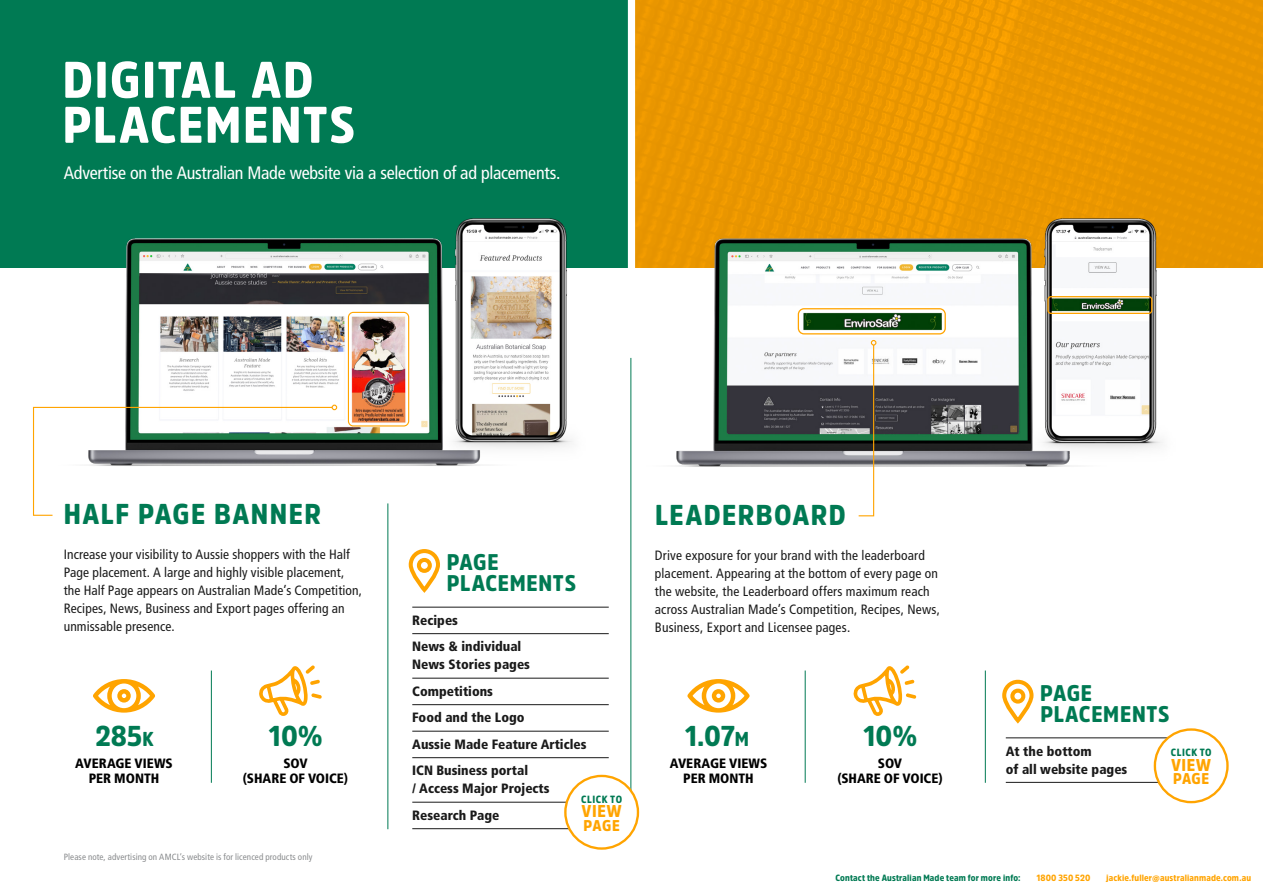
<style>
.page{position:relative;width:1263px;height:893px;background:#fff}
.page>*{position:absolute;margin:0;border:0;box-sizing:border-box;transform-origin:0 0}
.t1{font:900 51px/45px "Amsi Pro Narw";letter-spacing:.03em;color:#fff}
.t2{font:900 28.5px "Amsi Pro Narw";letter-spacing:.05em;color:#007a53}
.t3{font:900 22.5px/21px "Amsi Pro Narw";letter-spacing:.03em;color:#007a53}
.t4{font:condensed 18px "Frutiger LT Std";letter-spacing:-.015em;color:#fff}
.t5{font:900 16.95px "Amsi Pro Narw";letter-spacing:.035em;color:#ffa400}
.t6{font:900 15.45px "Amsi Pro Narw";letter-spacing:.02em;color:#ffa400}
.t7{font:condensed 13.5px/18px "Frutiger LT Std";letter-spacing:.01em;color:#1a1a1a}
.t8{font:900 condensed 13.5px/26.5px "Frutiger LT Std";color:#1a1a1a}
.t9{font:900 condensed 13.5px/15px "Frutiger LT Std";color:#000;text-align:center}
.t10{font:900 10.35px "Amsi Pro Narw";letter-spacing:.045em;color:#007a53}
.t11{font:condensed 9px "Frutiger LT Std";letter-spacing:.01em;color:#8a8c8e}
.t12{font:900 9px "Amsi Pro Narw";letter-spacing:.015em;color:#ffa400}
.t13{font:900 9px "Amsi Pro Narw";letter-spacing:.015em;color:#007a53}
.s1{font-size:19.95px}
</style>
<div class="page">
<img style="left:635px;top:0;width:628px;height:268px">
<div style="left:0;top:0;width:631px;height:268px;background:#007a53"></div>
<div style="left:628px;top:0;width:7px;height:427px;background:#fff"></div>
<hr style="left:631px;top:358px;width:1px;height:471px;background:#007a53">
<hr style="left:412px;top:607px;width:197px;height:1px;background:#1a1a1a">
<hr style="left:412px;top:633px;width:197px;height:1px;background:#1a1a1a">
<hr style="left:412px;top:678px;width:197px;height:1px;background:#1a1a1a">
<hr style="left:412px;top:704px;width:197px;height:1px;background:#1a1a1a">
<hr style="left:412px;top:731px;width:197px;height:1px;background:#1a1a1a">
<hr style="left:412px;top:757px;width:197px;height:1px;background:#1a1a1a">
<hr style="left:412px;top:802px;width:197px;height:1px;background:#1a1a1a">
<hr style="left:412px;top:828px;width:197px;height:1px;background:#1a1a1a">
<div style="left:409px;top:549px;width:31px;height:43px;border:4px solid #ffa400;border-radius:14px"></div>
<div style="left:417px;top:558px;width:15px;height:15px;border:4px solid #ffa400;border-radius:50%"></div>
<svg style="left:93px;top:679px;width:62px;height:34px"></svg>
<svg style="left:259px;top:665px;width:63px;height:51px"></svg>
<hr style="left:211px;top:670px;width:1px;height:113px;background:#007a53">
<hr style="left:388px;top:503px;width:1px;height:326px;background:#007a53">
<img style="left:125px;top:238px;width:286px;height:228px">
<div style="left:348px;top:312px;width:61px;height:114px;border:1px solid #ffa400;border-radius:5px"></div>
<img style="left:411px;top:194px;width:221px;height:287px">
<svg style="left:32px;top:405px;width:305px;height:111px"></svg>
<img style="left:639px;top:205px;width:361px;height:262px">
<div style="left:798px;top:308px;width:148px;height:26px;border:1px solid #ffa400;border-radius:6px"></div>
<svg style="left:857px;top:340px;width:19px;height:177px"></svg>
<img style="left:1000px;top:194px;width:223px;height:273px">
<div style="left:1047px;top:296px;width:105px;height:18px;border:1px solid #ffa400;border-radius:3px"></div>
<svg style="left:687px;top:679px;width:63px;height:34px"></svg>
<hr style="left:805px;top:670px;width:1px;height:113px;background:#007a53">
<hr style="left:985px;top:670px;width:1px;height:113px;background:#007a53">
<hr style="left:1006px;top:738px;width:192px;height:1px;background:#1a1a1a">
<hr style="left:1006px;top:782px;width:192px;height:1px;background:#1a1a1a">
<div style="left:1002px;top:680px;width:31px;height:42px;border:4px solid #ffa400;border-radius:14px"></div>
<div style="left:1010px;top:689px;width:15px;height:15px;border:4px solid #ffa400;border-radius:50%"></div>
<svg style="left:853px;top:665px;width:64px;height:51px"></svg>
<div style="left:1155px;top:729px;width:72px;height:73px;background:#fff;border-radius:50%"></div>
<div style="left:1154px;top:728px;width:75px;height:75px;border:2px solid #ffa400;border-radius:50%"></div>
<div style="left:565px;top:776px;width:73px;height:72px;background:#fff;border-radius:50%"></div>
<div style="left:564px;top:775px;width:75px;height:75px;border:2px solid #ffa400;border-radius:50%"></div>
<h1 class="t1" style="left:63px;top:56px;width:294px">DIGITAL AD<br>PLACEMENTS</h1>
<h3 class="t4" style="left:64px;top:162px;width:498px">Advertise on the Australian Made website via a selection of ad placements.</h3>
<h2 class="t2" style="left:64px;top:495px;width:258px">HALF PAGE BANNER</h2>
<p class="t7" style="left:64px;top:546px;width:300px">Increase your visibility to Aussie shoppers with the Half Page placement. A large and highly visible placement, the Half Page appears on Australian Made’s Competition, Recipes, News, Business and Export pages offering an unmissable presence.</p>
<h3 class="t3" style="left:447px;top:551px;width:131px">PAGE<br>PLACEMENTS</h3>
<p class="t8" style="left:412px;top:607px;width:111px">Recipes<br>News &amp; individual</p>
<p class="t8" style="left:412px;top:651px;width:176px">News Stories pages<br>Competitions<br>Food and the Logo<br>Aussie Made Feature Articles<br>ICN Business portal</p>
<p class="t8" style="left:412px;top:775px;width:139px">/ Access Major Projects<br>Research Page</p>
<h2 class="t2" style="left:95px;top:717px;width:60px">285<span class="s1">k</span></h2>
<h2 class="t2" style="left:269px;top:717px;width:55px">10%</h2>
<p class="t9" style="left:75px;top:755px;width:99px">AVERAGE VIEWS<br>PER MONTH</p>
<p class="t9" style="left:243px;top:755px;width:107px">SOV<br>(SHARE OF VOICE)</p>
<p class="t10" style="left:581px;top:792px;width:42px">CLICK TO</p>
<p class="t5" style="left:581px;top:800px;width:42px">VIEW</p>
<p class="t6" style="left:584px;top:815px;width:38px">PAGE</p>
<p class="t11" style="left:64px;top:851px;width:250px">Please note, advertising on AMCL’s website is for licenced products only</p>
<h2 class="t2" style="left:655px;top:495px;width:192px">LEADERBOARD</h2>
<p class="t7" style="left:655px;top:546px;width:287px">Drive exposure for your brand with the leaderboard placement. Appearing at the bottom of every page on the website, the Leaderboard offers maximum reach across Australian Made’s Competition, Recipes, News, Business, Export and Licensee pages.</p>
<h2 class="t2" style="left:685px;top:717px;width:66px">1.07<span class="s1">m</span></h2>
<p class="t9" style="left:670px;top:755px;width:99px">AVERAGE VIEWS<br>PER MONTH</p>
<h2 class="t2" style="left:863px;top:717px;width:55px">10%</h2>
<p class="t9" style="left:837px;top:755px;width:107px">SOV<br>(SHARE OF VOICE)</p>
<h3 class="t3" style="left:1040px;top:682px;width:131px">PAGE<br>PLACEMENTS</h3>
<p class="t8" style="left:1006px;top:742px;width:123px;line-height:18px">At the bottom<br>of all website pages</p>
<p class="t10" style="left:1171px;top:745px;width:42px">CLICK TO</p>
<p class="t5" style="left:1171px;top:753px;width:42px">VIEW</p>
<p class="t6" style="left:1173px;top:768px;width:38px">PAGE</p>
<p class="t13" style="left:835px;top:872px;width:187px">Contact the Australian Made team for more info:</p>
<p class="t12" style="left:1036px;top:872px;width:55px">1800 350 520</p>
<p class="t12" style="left:1106px;top:872px;width:146px">jackie.fuller@australianmade.com.au</p>
</div>
